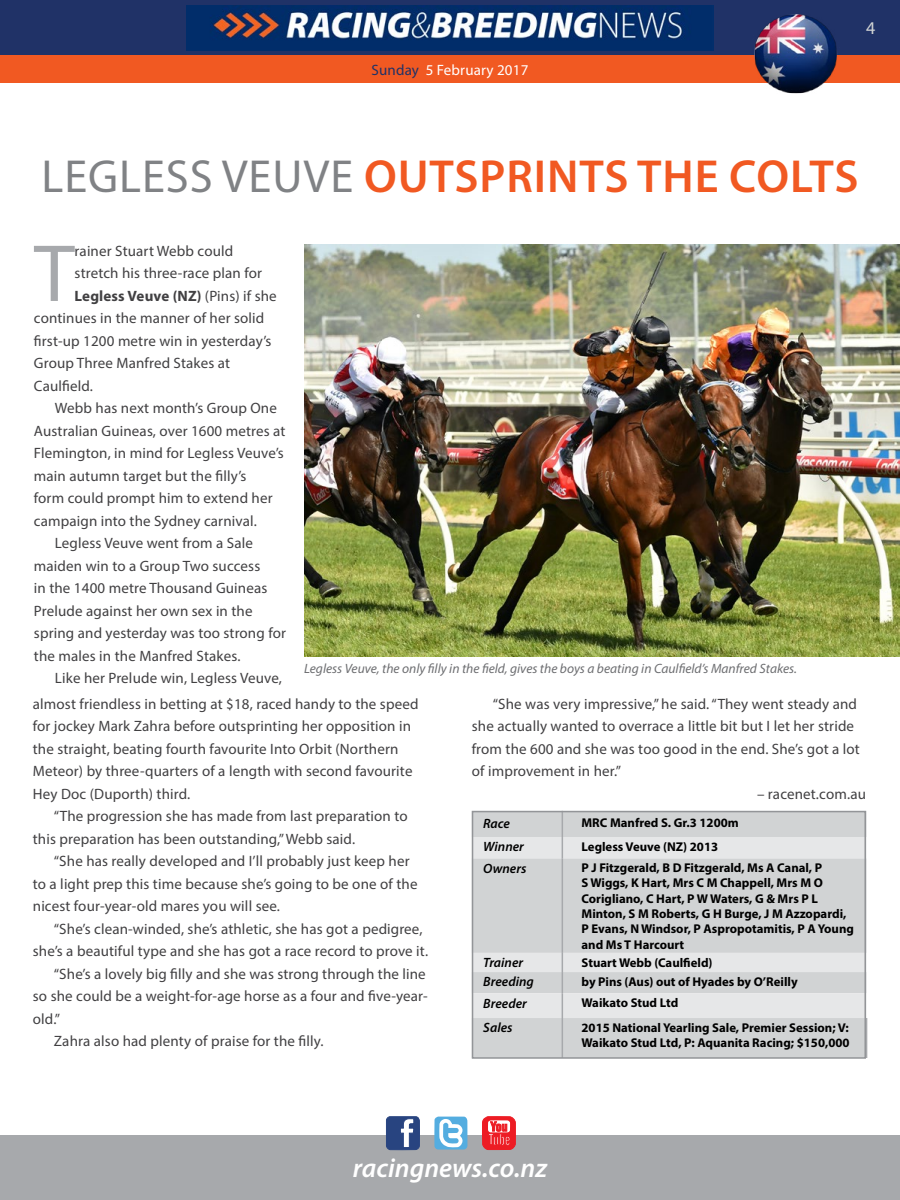
<style>
.page{position:relative;width:900px;height:1200px;background:#fff}
.page>*{position:absolute;margin:0;border:0;box-sizing:border-box;transform-origin:0 0}
.t1{font:81.75px "Myriad Pro";color:#a7a9ac}
.t2{font:600 46.5px "Myriad Pro";letter-spacing:.02em;color:#f15922}
.t3{font:italic 600 27px "Myriad Pro";color:#fff}
.t4{font:18px "Myriad Pro";color:#d1d4d4}
.t5{font:15px/22.5px "Myriad Pro";letter-spacing:.01em;color:#414042}
.t6{font:700 15px "Myriad Pro";letter-spacing:.01em;color:#414042}
.t7{font:15px "Myriad Pro";letter-spacing:.01em;color:#fff}
.t8{font:italic 13.5px "Myriad Pro";color:#6d6e71}
.t9{font:italic 600 13.5px "Myriad Pro";color:#000}
.t10{font:700 12.75px/15.3px "Myriad Pro";color:#000}
.s1{color:#203267}
.s2{font-weight:400;color:#808285}
.s3{font-weight:400}
</style>
<div class="page">
<div style="left:0;top:1136px;width:900px;height:64px;background:#a7a9ac"></div>
<svg style="left:386px;top:1117px;width:34px;height:33px"></svg>
<svg style="left:434px;top:1117px;width:33px;height:33px"></svg>
<svg style="left:482px;top:1116px;width:34px;height:34px"></svg>
<div style="left:0;top:0;width:900px;height:64px;background:#203267"></div>
<div style="left:0;top:56px;width:900px;height:27px;background:#f15922"></div>
<img style="left:187px;top:5px;width:526px;height:46px">
<img style="left:304px;top:245px;width:596px;height:412px">
<img style="left:752px;top:14px;width:88px;height:80px">
<div style="left:475px;top:811px;width:392px;height:245px;background:#d1d3d4"></div>
<svg style="left:475px;top:837px;width:392px;height:181px;fill:#d1d3d4"></svg>
<svg style="left:562px;top:814px;width:1px;height:44px"></svg>
<hr style="left:562px;top:858px;width:1px;height:95px;background:#a7a9ac">
<svg style="left:562px;top:953px;width:1px;height:65px"></svg>
<hr style="left:562px;top:1018px;width:1px;height:40px;background:#a7a9ac">
<hr style="left:866px;top:1018px;width:1px;height:40px;background:#a7a9ac">
<div style="left:472px;top:811px;width:394px;height:248px;border:2px solid #939598"></div>
<p class="t7" style="left:372px;top:61px;width:158px"><span class="s1">Sunday</span> 5 February 2017</p>
<p class="t4" style="left:866px;top:17px;width:11px">4</p>
<h2 class="t2" style="left:42px;top:147px;width:818px"><span class="s2">LEGLESS VEUVE</span> OUTSPRINTS THE COLTS</h2>
<h1 class="t1" style="left:34px;top:223px;width:42px">T</h1>
<p class="t5" style="left:75px;top:239px;width:160px">rainer Stuart Webb could</p>
<p class="t5" style="left:75px;top:262px;width:189px">stretch his three-race plan for</p>
<p class="t6" style="left:75px;top:286px;width:204px">Legless Veuve (NZ) <span class="s3">(Pins) if she</span></p>
<p class="t5" style="left:34px;top:307px;width:232px">continues in the manner of her solid</p>
<p class="t5" style="left:34px;top:329px;width:239px">first-up 1200 metre win in yesterday’s</p>
<p class="t5" style="left:34px;top:352px;width:198px">Group Three Manfred Stakes at</p>
<p class="t5" style="left:34px;top:374px;width:61px">Caulfield.</p>
<p class="t5" style="left:55px;top:397px;width:224px">Webb has next month’s Group One</p>
<p class="t5" style="left:34px;top:419px;width:253px">Australian Guineas, over 1600 metres at</p>
<p class="t5" style="left:34px;top:442px;width:251px">Flemington, in mind for Legless Veuve’s</p>
<p class="t5" style="left:34px;top:464px;width:214px">main autumn target but the filly’s</p>
<p class="t5" style="left:34px;top:487px;width:240px">form could prompt him to extend her</p>
<p class="t5" style="left:34px;top:509px;width:224px">campaign into the Sydney carnival.</p>
<p class="t5" style="left:55px;top:532px;width:200px">Legless Veuve went from a Sale</p>
<p class="t5" style="left:34px;top:554px;width:228px">maiden win to a Group Two success</p>
<p class="t5" style="left:34px;top:577px;width:235px">in the 1400 metre Thousand Guineas</p>
<p class="t5" style="left:34px;top:599px;width:220px">Prelude against her own sex in the</p>
<p class="t5" style="left:34px;top:622px;width:254px">spring and yesterday was too strong for</p>
<p class="t5" style="left:34px;top:644px;width:208px">the males in the Manfred Stakes.</p>
<p class="t5" style="left:55px;top:667px;width:229px">Like her Prelude win, Legless Veuve,</p>
<p class="t8" style="left:304px;top:660px;width:494px">Legless Veuve, the only filly in the field, gives the boys a beating in Caulfield’s Manfred Stakes.</p>
<p class="t5" style="left:33px;top:692px;width:387px">almost friendless in betting at $18, raced handy to the speed for jockey Mark Zahra before outsprinting her opposition in the straight, beating fourth favourite Into Orbit (Northern Meteor) by three-quarters of a length with second favourite Hey Doc (Duporth) third.</p>
<p class="t5" style="left:33px;top:805px;width:376px;text-indent:21px">“The progression she has made from last preparation to this preparation has been outstanding,” Webb said.</p>
<p class="t5" style="left:33px;top:850px;width:386px;text-indent:21px">“She has really developed and I’ll probably just keep her to a light prep this time because she’s going to be one of the nicest four-year-old mares you will see.</p>
<p class="t5" style="left:54px;top:917px;width:370px">“She’s clean-winded, she’s athletic, she has got a pedigree,</p>
<p class="t5" style="left:33px;top:940px;width:397px">she’s a beautiful type and she has got a race record to prove it.</p>
<p class="t5" style="left:54px;top:962px;width:373px">“She’s a lovely big filly and she was strong through the line</p>
<p class="t5" style="left:33px;top:985px;width:396px">so she could be a weight-for-age horse as a four and five-year-</p>
<p class="t5" style="left:33px;top:1007px;width:29px">old.”</p>
<p class="t5" style="left:54px;top:1030px;width:271px">Zahra also had plenty of praise for the filly.</p>
<p class="t5" style="left:472px;top:692px;width:390px;text-indent:21px">“She was very impressive,” he said. “They went steady and she actually wanted to overrace a little bit but I let her stride from the 600 and she was too good in the end. She’s got a lot of improvement in her.”</p>
<p class="t5" style="left:757px;top:782px;width:110px">– racenet.com.au</p>
<p class="t9" style="left:483px;top:815px;width:28px">Race</p>
<p class="t10" style="left:582px;top:815px;width:159px">MRC Manfred S. Gr.3 1200m</p>
<p class="t9" style="left:483px;top:838px;width:42px">Winner</p>
<p class="t10" style="left:582px;top:839px;width:138px">Legless Veuve (NZ) 2013</p>
<p class="t9" style="left:483px;top:860px;width:45px">Owners</p>
<p class="t10" style="left:582px;top:860px;width:274px">P J Fitzgerald, B D Fitzgerald, Ms A Canal, P<br>S Wiggs, K Hart, Mrs C M Chappell, Mrs M O Corigliano, C Hart, P W Waters, G &amp; Mrs P L Minton, S M Roberts, G H Burge, J M Azzopardi, P Evans, N Windsor, P Aspropotamitis, P A Young and Ms T Harcourt</p>
<p class="t9" style="left:483px;top:954px;width:41px">Trainer</p>
<p class="t10" style="left:582px;top:954px;width:133px">Stuart Webb (Caulfield)</p>
<p class="t9" style="left:483px;top:973px;width:52px">Breeding</p>
<p class="t10" style="left:582px;top:974px;width:218px">by Pins (Aus) out of Hyades by O’Reilly</p>
<p class="t9" style="left:483px;top:995px;width:45px">Breeder</p>
<p class="t10" style="left:582px;top:995px;width:98px">Waikato Stud Ltd</p>
<p class="t9" style="left:483px;top:1019px;width:31px">Sales</p>
<p class="t10" style="left:582px;top:1019px;width:270px">2015 National Yearling Sale, Premier Session; V:<br>Waikato Stud Ltd, P: Aquanita Racing; $150,000</p>
<h3 class="t3" style="left:353px;top:1150px;width:196px">racingnews.co.nz</h3>
</div>
